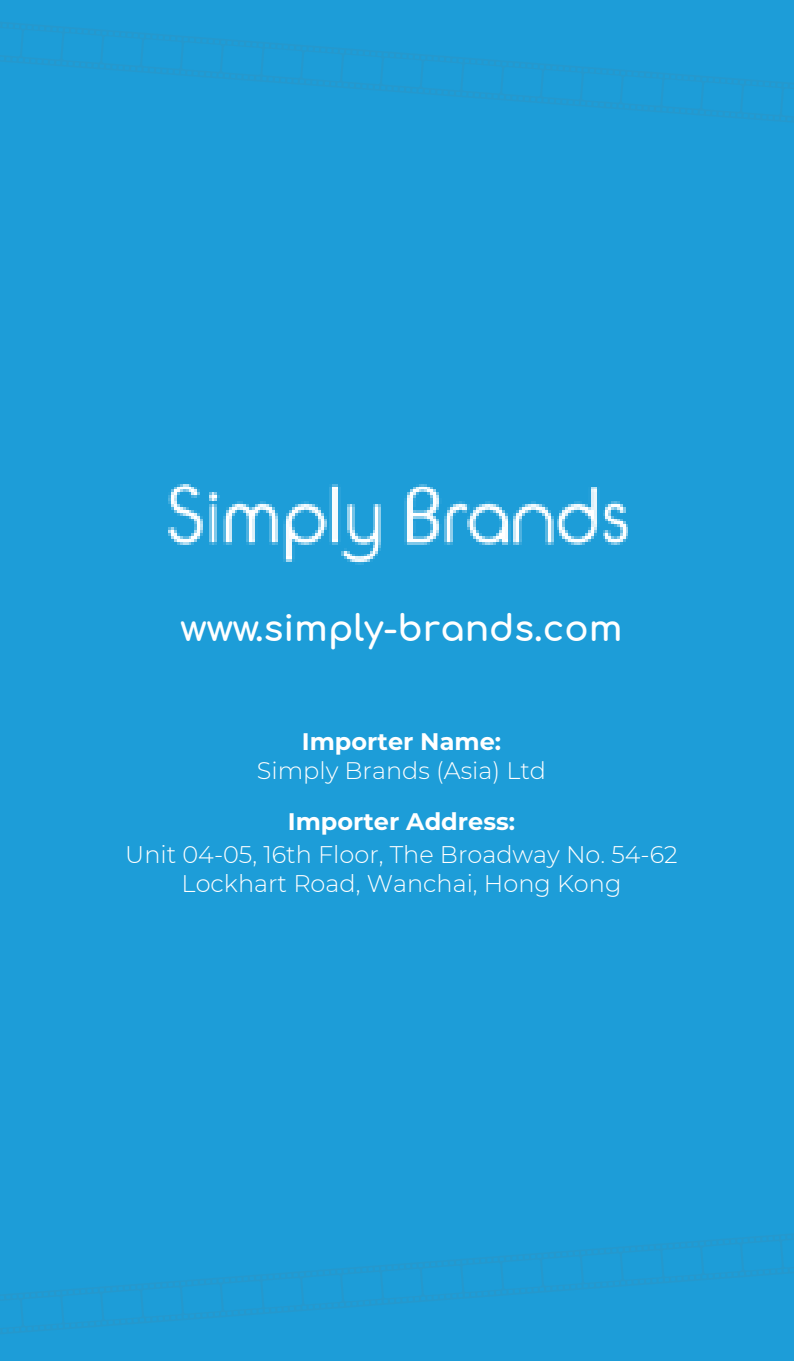
<style>
.page{position:relative;width:794px;height:1361px;background:#1d9dd8}
.page>*{position:absolute;margin:0;border:0;box-sizing:border-box;transform-origin:0 0}
.t1{font:700 36px "Comfortaa";color:#fff}
.t2{font:300 24px/28.8px "Montserrat";color:#fff;text-align:center}
.t3{font:700 24px "Montserrat";color:#fff}
</style>
<div class="page">
<svg style="left:0;top:22px;width:794px;height:100px"></svg>
<svg style="left:0;top:1234px;width:794px;height:100px"></svg>
<img style="left:168px;top:484px;width:460px;height:81px">
<h1 class="t1" style="left:180px;top:594px;width:443px">www.simply-brands.com</h1>
<p class="t3" style="left:302px;top:724px;width:201px">Importer Name:</p>
<p class="t2" style="left:257px;top:755px;width:291px">Simply Brands (Asia) Ltd</p>
<p class="t3" style="left:288px;top:804px;width:229px">Importer Address:</p>
<p class="t2" style="left:125px;top:839px;width:554px">Unit 04-05, 16th Floor, The Broadway No. 54-62<br>Lockhart Road, Wanchai, Hong Kong</p>
</div>
